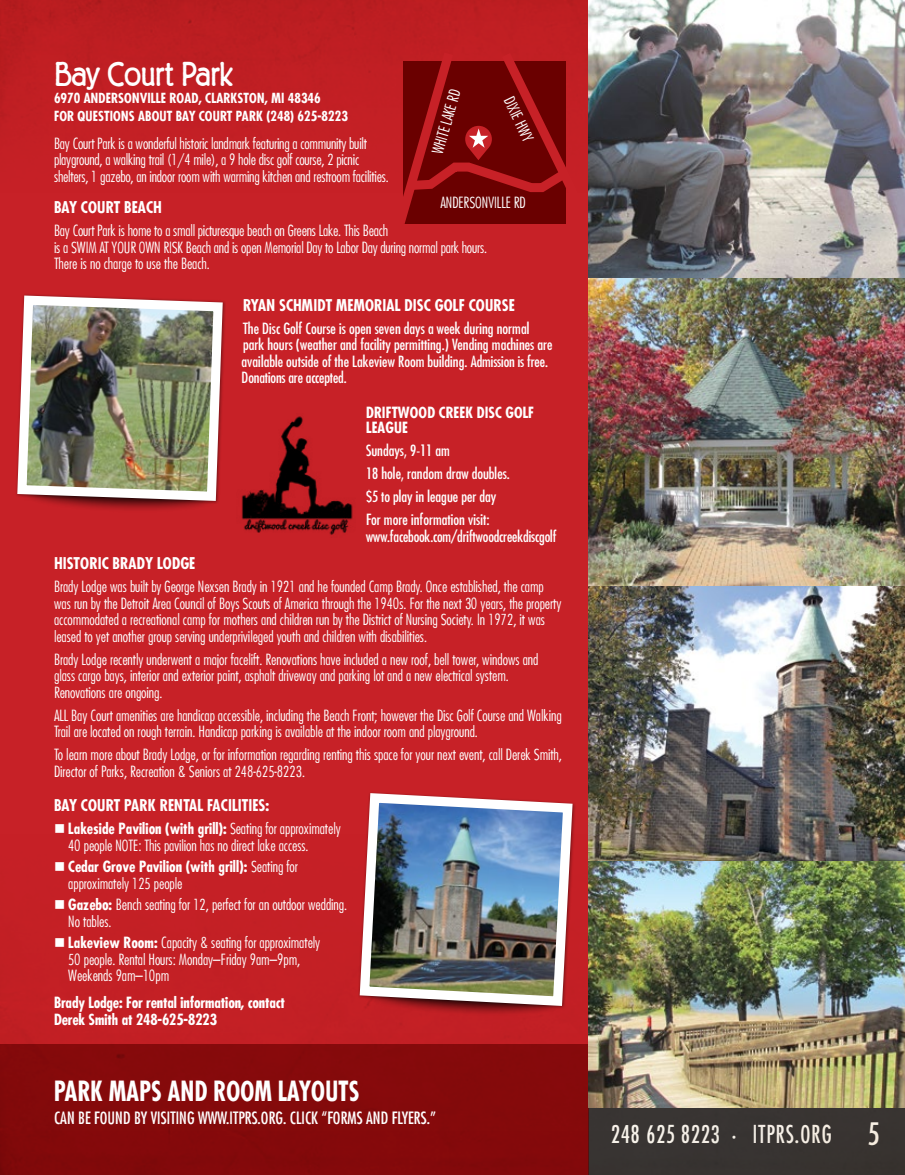
<style>
.page{position:relative;width:905px;height:1175px;background:#fff}
.page>*{position:absolute;margin:0;border:0;box-sizing:border-box;transform-origin:0 0}
.t1{font:36px "Berliner Gro D Ligh";letter-spacing:-.02em;color:#fff;scale:.95 1}
.t2{font:700 condensed 27px "Futura";color:#fff;scale:.9 1}
.t3{font:condensed 24px "Futura";letter-spacing:.05em;color:#fff;scale:.9 1}
.t4{font:condensed 16.5px "Futura";color:#fff}
.t5{font:700 condensed 15.75px "Futura";color:#fff}
.t6{font:300 condensed 15px/16.5px "Futura";color:#fff}
.t7{font:condensed 15px/16.5px "Futura";color:#fff}
.t8{font:700 condensed 15px/15px "Futura";letter-spacing:-.01em;color:#fff}
.t9{font:700 condensed 13.5px/18px "Futura";color:#fff}
.s1{font-weight:700}
.s2{font-size:30px}
</style>
<div class="page">
<div style="left:0;top:0;width:904px;height:1174px;background:#c72127"></div>
<img style="left:0;top:1006px;width:904px;height:168px">
<img style="left:588px;top:278px;width:316px;height:308px">
<img style="left:588px;top:860px;width:316px;height:247px">
<img style="left:588px;top:586px;width:316px;height:274px">
<img style="left:588px;top:0;width:316px;height:278px">
<div style="left:361px;top:972px;width:204px;height:43px;background:#000;opacity:.75"></div>
<img style="left:355px;top:792px;width:222px;height:218px">
<div style="left:17px;top:469px;width:201px;height:43px;background:#000;opacity:.75"></div>
<img style="left:16px;top:294px;width:210px;height:211px">
<svg style="left:389px;top:43px;width:206px;height:191px"></svg>
<img style="left:241px;top:416px;width:112px;height:119px">
<h1 class="t1" style="left:54px;top:54px;width:190px">Bay Court Park</h1>
<p class="t9" style="left:54px;top:89px;width:295px">6970 ANDERSONVILLE ROAD, CLARKSTON, MI 48346<br>FOR QUESTIONS ABOUT BAY COURT PARK (248) 625-8223</p>
<p class="t6" style="left:54px;top:134px;width:336px">Bay Court Park is a wonderful historic landmark featuring a community built playground, a walking trail (1/4 mile), a 9 hole disc golf course, 2 picnic shelters, 1 gazebo, an indoor room with warming kitchen and restroom facilities.</p>
<p class="t5" style="left:54px;top:197px;width:109px">BAY COURT BEACH</p>
<p class="t6" style="left:54px;top:222px;width:434px">Bay Court Park is home to a small picturesque beach on Greens Lake. This Beach<br>is a SWIM AT YOUR OWN RISK Beach and is open Memorial Day to Labor Day during normal park hours.<br>There is no charge to use the Beach.</p>
<p class="t5" style="left:243px;top:294px;width:273px">RYAN SCHMIDT MEMORIAL DISC GOLF COURSE</p>
<p class="t7" style="left:241px;top:319px;width:312px">The Disc Golf Course is open seven days a week during normal park hours (weather and facility permitting.) Vending machines are available outside of the Lakeview Room building. Admission is free.<br>Donations are accepted.</p>
<p class="t8" style="left:366px;top:405px;width:170px">DRIFTWOOD CREEK DISC GOLF<br>LEAGUE</p>
<p class="t7" style="left:366px;top:439px;width:145px;line-height:23px">Sundays, 9-11 am<br>18 hole, random draw doubles. $5 to play in league per day<br>For more information visit:</p>
<p class="t7" style="left:366px;top:527px;width:192px">www.facebook.com/driftwoodcreekdiscgolf</p>
<p class="t5" style="left:54px;top:553px;width:143px">HISTORIC BRADY LODGE</p>
<p class="t6" style="left:54px;top:578px;width:509px">Brady Lodge was built by George Nexsen Brady in 1921 and he founded Camp Brady. Once established, the camp was run by the Detroit Area Council of Boys Scouts of America through the 1940s. For the next 30 years, the property accommodated a recreational camp for mothers and children run by the District of Nursing Society. In 1972, it was leased to yet another group serving underprivileged youth and children with disabilities.</p>
<p class="t6" style="left:54px;top:651px;width:486px">Brady Lodge recently underwent a major facelift. Renovations have included a new roof, bell tower, windows and glass cargo bays, interior and exterior paint, asphalt driveway and parking lot and a new electrical system.<br>Renovations are ongoing.</p>
<p class="t6" style="left:54px;top:707px;width:509px">ALL Bay Court amenities are handicap accessible, including the Beach Front; however the Disc Golf Course and Walking<br>Trail are located on rough terrain. Handicap parking is available at the indoor room and playground.</p>
<p class="t6" style="left:54px;top:746px;width:509px">To learn more about Brady Lodge, or for information regarding renting this space for your next event, call Derek Smith,<br>Director of Parks, Recreation &amp; Seniors at 248-625-8223.</p>
<p class="t5" style="left:54px;top:795px;width:217px">BAY COURT PARK RENTAL FACILITIES:</p>
<p class="t6" style="left:68px;top:820px;width:274px;text-indent:-14px">■ <span class="s1">Lakeside Pavilion (with grill):</span> Seating for approximately<br>40 people NOTE: This pavilion has no direct lake access.</p>
<p class="t6" style="left:68px;top:858px;width:231px;text-indent:-14px">■ <span class="s1">Cedar Grove Pavilion (with grill):</span> Seating for approximately 125 people</p>
<p class="t6" style="left:68px;top:896px;width:279px;text-indent:-14px">■ <span class="s1">Gazebo:</span> Bench seating for 12, perfect for an outdoor wedding.<br>No tables.</p>
<p class="t6" style="left:68px;top:934px;width:253px;text-indent:-14px">■ <span class="s1">Lakeview Room:</span> Capacity &amp; seating for approximately<br>50 people. Rental Hours: Monday–Friday 9am–9pm,<br>Weekends 9am–10pm</p>
<p class="t8" style="left:54px;top:993px;width:232px;line-height:17.2px">Brady Lodge: For rental information, contact<br>Derek Smith at 248-625-8223</p>
<p class="t6" style="left:429px;top:152px;width:68px;rotate:-74deg">WHITE LAKE RD</p>
<p class="t6" style="left:516px;top:94px;width:49px;rotate:64deg">DIXIE HWY</p>
<p class="t6" style="left:440px;top:194px;width:87px">ANDERSONVILLE RD</p>
<h2 class="t2" style="left:54px;top:1073px;width:341px">PARK MAPS AND ROOM LAYOUTS</h2>
<p class="t4" style="left:54px;top:1107px;width:383px">CAN BE FOUND BY VISITING WWW.ITPRS.ORG. CLICK “FORMS AND FLYERS.”</p>
<h3 class="t3" style="left:611px;top:1118px;width:299px">248 625 8223 • ITPRS.ORG <span class="s2">5</span></h3>
</div>
